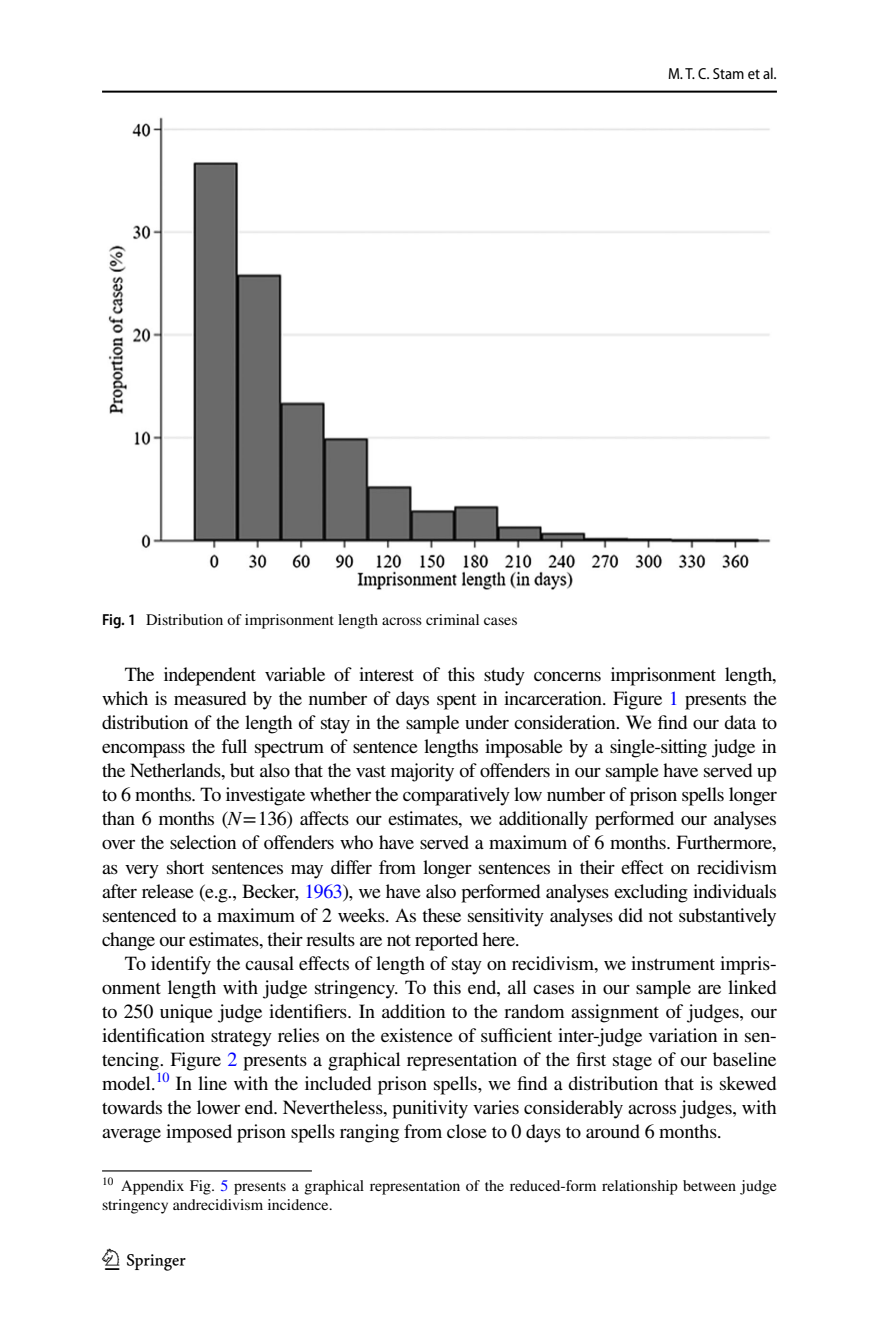
<style>
.page{position:relative;width:879px;height:1333px;background:#fff}
.page>*{position:absolute;margin:0;border:0;box-sizing:border-box;transform-origin:0 0}
.t1{font:30px "Springnew Regular 4";color:#000}
.t2{font:20px/24px "STIX";letter-spacing:-.02em;color:#000;text-align:justify}
.t3{font:16px/19px "STIX";color:#000}
.t4{font:semi-condensed 16px "Myriad Pro";color:#000}
.s1{font-family:"Myriad Pro";font-weight:600;font-stretch:semi-condensed}
.s2{color:#00f}
.s3{font-style:italic}
</style>
<div class="page">
<hr style="left:102px;top:91px;width:675px;height:2px;background:#000">
<img style="left:108px;top:117px;width:663px;height:473px">
<hr style="left:102px;top:1170px;width:210px;height:1px;background:#000">
<p class="t4" style="left:668px;top:65px;width:110px">M. T. C. Stam et al.</p>
<p class="t3" style="left:102px;top:611px;width:417px"><span class="s1">Fig. 1</span> Distribution of imprisonment length across criminal cases</p>
<p class="t2" style="left:102px;top:664px;width:676px;text-indent:23px">The independent variable of interest of this study concerns imprisonment length, which is measured by the number of days spent in incarceration. Figure <span class="s2">1</span> presents the distribution of the length of stay in the sample under consideration. We find our data to encompass the full spectrum of sentence lengths imposable by a single-sitting judge in the Netherlands, but also that the vast majority of offenders in our sample have served up to 6 months. To investigate whether the comparatively low number of prison spells longer than 6 months (<span class="s3">N</span>=136) affects our estimates, we additionally performed our analyses over the selection of offenders who have served a maximum of 6 months. Furthermore, as very short sentences may differ from longer sentences in their effect on recidivism after release (e.g., Becker, <span class="s2">1963</span>), we have also performed analyses excluding individuals sentenced to a maximum of 2 weeks. As these sensitivity analyses did not substantively change our estimates, their results are not reported here.</p>
<p class="t2" style="left:102px;top:952px;width:676px;text-indent:23px">To identify the causal effects of length of stay on recidivism, we instrument impris&shy;onment length with judge stringency. To this end, all cases in our sample are linked to 250 unique judge identifiers. In addition to the random assignment of judges, our identification strategy relies on the existence of sufficient inter-judge variation in sen&shy;tencing. Figure <span class="s2">2</span> presents a graphical representation of the first stage of our baseline model.<sup>10</sup> In line with the included prison spells, we find a distribution that is skewed towards the lower end. Nevertheless, punitivity varies considerably across judges, with average imposed prison spells ranging from close to 0 days to around 6 months.</p>
<p class="t3" style="left:102px;top:1176px;width:676px"><sup>10</sup> Appendix Fig. <span class="s2">5</span> presents a graphical representation of the reduced-form relationship between judge stringency andrecidivism incidence.</p>
<h1 class="t1" style="left:105px;top:1248px;width:83px">1 3</h1>
</div>
